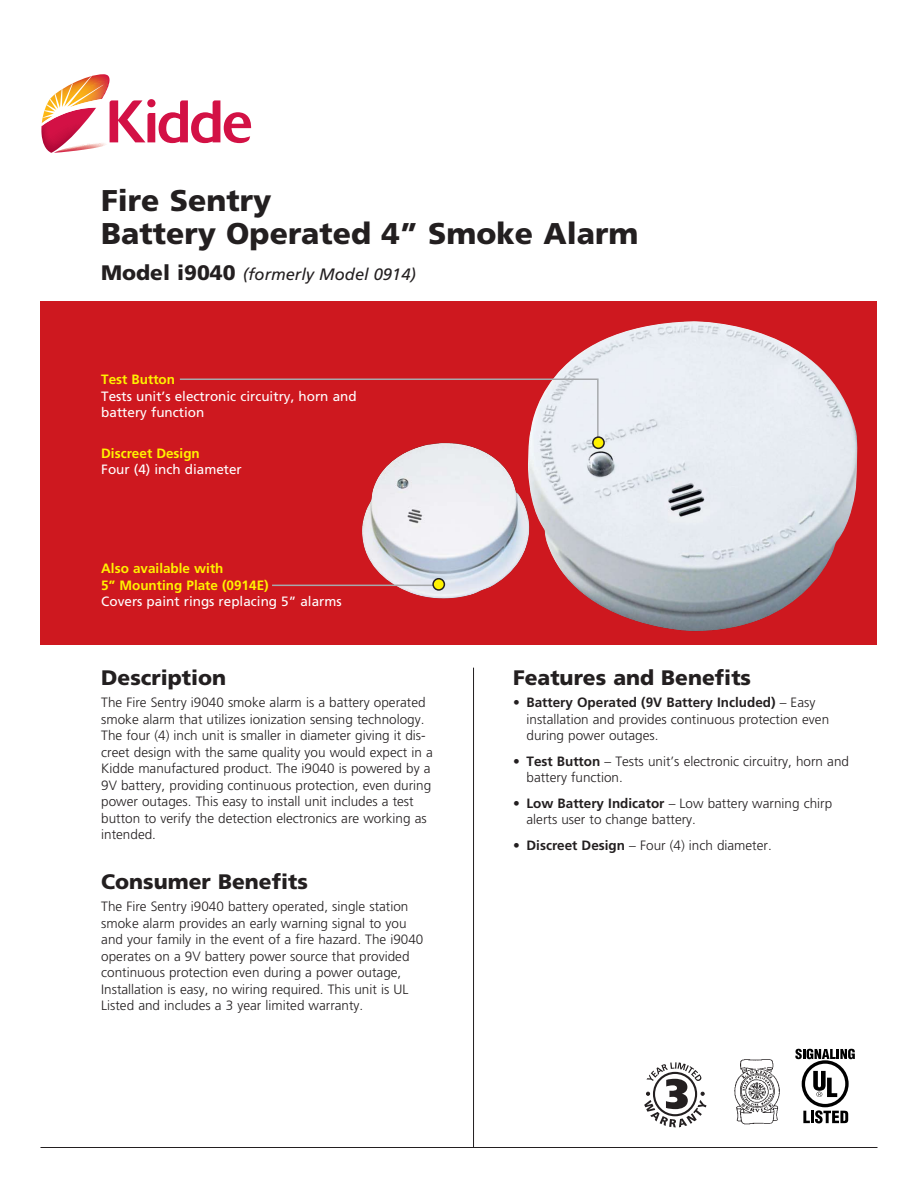
<style>
.page{position:relative;width:918px;height:1188px;background:#fff}
.page>*{position:absolute;margin:0;border:0;box-sizing:border-box;transform-origin:0 0}
.t1{font:900 30px/33px "Frutiger";color:#231f20}
.t2{font:900 21px "Frutiger";color:#231f20}
.t3{font:italic 16.5px "Frutiger";color:#231f20}
.t4{font:300 13.5px/16.5px "Frutiger";color:#231f20}
.t5{font:13.5px/16.5px "Frutiger";color:#fff}
.t6{font:700 13.5px/16.5px "Frutiger";color:#fff200}
.s1{font-weight:900;font-style:normal;font-size:21px}
.s2{font-weight:700}
</style>
<div class="page">
<div style="left:40px;top:301px;width:838px;height:344px;background:#ce181f"></div>
<img style="left:362px;top:445px;width:166px;height:153px">
<hr style="left:473px;top:668px;width:1px;height:479px;background:#231f20">
<hr style="left:40px;top:1147px;width:838px;height:1px;background:#231f20">
<img style="left:528px;top:321px;width:330px;height:310px">
<svg style="left:179px;top:378px;width:420px;height:67px"></svg>
<div style="left:593px;top:437px;width:11px;height:11px;background:#fff200;border-radius:50%"></div>
<div style="left:592px;top:436px;width:13px;height:13px;border:2px solid #231f20;border-radius:50%"></div>
<img style="left:734px;top:1059px;width:46px;height:66px">
<hr style="left:272px;top:585px;width:166px;height:1px;background:#a7a9ac">
<div style="left:433px;top:579px;width:11px;height:11px;background:#fff200;border-radius:50%"></div>
<div style="left:432px;top:578px;width:13px;height:13px;border:2px solid #231f20;border-radius:50%"></div>
<svg style="left:41px;top:74px;width:210px;height:79px"></svg>
<svg style="left:644px;top:1062px;width:63px;height:65px"></svg>
<div style="left:802px;top:1060px;width:47px;height:47px;border:3px solid #000;border-radius:50%"></div>
<svg style="left:813px;top:1071px;width:24px;height:26px"></svg>
<svg style="left:795px;top:1049px;width:60px;height:10px"></svg>
<svg style="left:803px;top:1110px;width:45px;height:13px"></svg>
<h1 class="t1" style="left:101px;top:184px;width:539px">Fire Sentry<br>Battery Operated 4” Smoke Alarm</h1>
<p class="t3" style="left:101px;top:265px;width:316px"><span class="s1">Model i9040</span> (formerly Model 0914)</p>
<p class="t6" style="left:101px;top:371px;width:75px">Test Button</p>
<p class="t5" style="left:101px;top:388px;width:257px">Tests unit’s electronic circuitry, horn and battery function</p>
<p class="t6" style="left:101px;top:445px;width:100px">Discreet Design</p>
<p class="t5" style="left:101px;top:461px;width:142px">Four (4) inch diameter</p>
<p class="t6" style="left:101px;top:560px;width:169px">Also available with<br>5” Mounting Plate (0914E)</p>
<p class="t5" style="left:101px;top:593px;width:242px">Covers paint rings replacing 5” alarms</p>
<h2 class="t2" style="left:101px;top:665px;width:126px">Description</h2>
<p class="t4" style="left:101px;top:694px;width:333px">The Fire Sentry i9040 smoke alarm is a battery operated smoke alarm that utilizes ionization sensing technology.<br>The four (4) inch unit is smaller in diameter giving it dis&shy;creet design with the same quality you would expect in a Kidde manufactured product. The i9040 is powered by a 9V battery, providing continuous protection, even during power outages. This easy to install unit includes a test button to verify the detection electronics are working as intended.</p>
<h2 class="t2" style="left:101px;top:869px;width:208px">Consumer Benefits</h2>
<p class="t4" style="left:101px;top:898px;width:324px">The Fire Sentry i9040 battery operated, single station smoke alarm provides an early warning signal to you and your family in the event of a fire hazard. The i9040 operates on a 9V battery power source that provided continuous protection even during a power outage, Installation is easy, no wiring required. This unit is UL Listed and includes a 3 year limited warranty.</p>
<h2 class="t2" style="left:513px;top:665px;width:240px">Features and Benefits</h2>
<p class="t4" style="left:527px;top:694px;width:304px;text-indent:-14px"><span class="s2">• Battery Operated (9V Battery Included)</span> – Easy installation and provides continuous protection even during power outages.</p>
<p class="t4" style="left:527px;top:753px;width:324px;text-indent:-14px"><span class="s2">• Test Button</span> – Tests unit’s electronic circuitry, horn and battery function.</p>
<p class="t4" style="left:527px;top:795px;width:307px;text-indent:-14px"><span class="s2">• Low Battery Indicator</span> – Low battery warning chirp alerts user to change battery.</p>
<p class="t4" style="left:513px;top:837px;width:260px"><span class="s2">• Discreet Design</span> – Four (4) inch diameter.</p>
</div>
